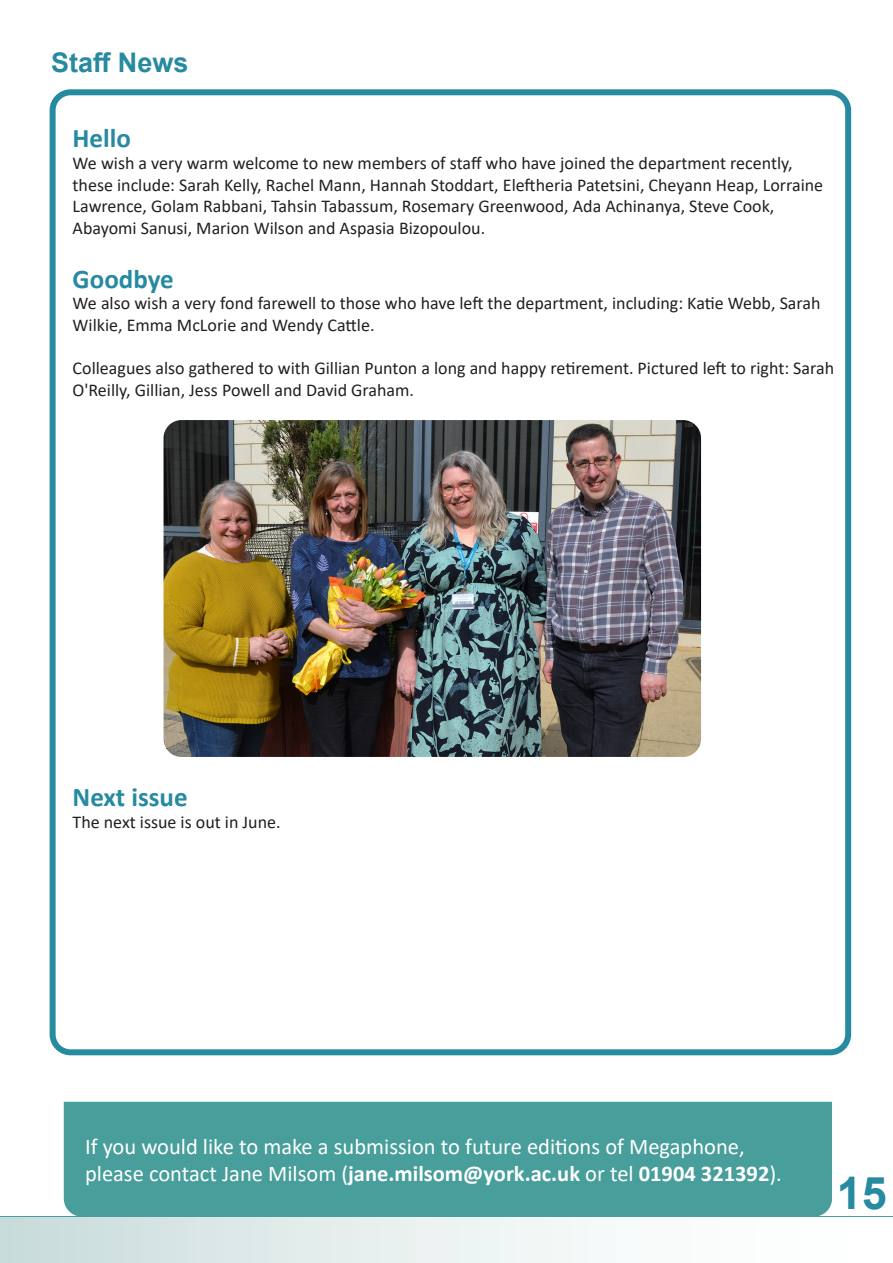
<style>
.page{position:relative;width:893px;height:1263px;background:#fff}
.page>*{position:absolute;margin:0;border:0;box-sizing:border-box;transform-origin:0 0}
.t1{font:700 45px "Arial";color:#268aa1}
.t2{font:700 27px "Calibri";color:#268aa1}
.Section_Headers{font:700 27px "Arial";color:#268aa1}
.Contact_Footer{font:22.5px/27px "Calibri";color:#fff}
.t3{font:18px/21.6px "Calibri";color:#231f20}
.s1{font-weight:700}
</style>
<div class="page">
<div style="left:0;top:1216px;width:893px;height:5px;background:#479e9a"></div>
<div style="left:0;top:1217px;width:893px;height:46px;background:linear-gradient(to right,#ccdedd,#fff)"></div>
<div style="left:50px;top:89px;width:801px;height:966px;border:6px solid #268aa1;border-radius:18px"></div>
<div style="left:64px;top:1102px;width:768px;height:114px;background:#479e9a"></div>
<img style="left:164px;top:420px;width:537px;height:337px">
<p class="Section_Headers" style="left:51px;top:43px;width:139px">Staff News</p>
<p class="t2" style="left:73px;top:119px;width:60px">Hello</p>
<p class="t3" style="left:73px;top:152px;width:752px">We wish a very warm welcome to new members of staff who have joined the department recently, these include: Sarah Kelly, Rachel Mann, Hannah Stoddart, Eleftheria Patetsini, Cheyann Heap, Lorraine Lawrence, Golam Rabbani, Tahsin Tabassum, Rosemary Greenwood, Ada Achinanya, Steve Cook, Abayomi Sanusi, Marion Wilson and Aspasia Bizopoulou.</p>
<p class="t2" style="left:73px;top:260px;width:103px">Goodbye</p>
<p class="t3" style="left:73px;top:292px;width:749px">We also wish a very fond farewell to those who have left the department, including: Katie Webb, Sarah<br>Wilkie, Emma McLorie and Wendy Cattle.</p>
<p class="t3" style="left:73px;top:357px;width:763px">Colleagues also gathered to with Gillian Punton a long and happy retirement. Pictured left to right: Sarah<br>O'Reilly, Gillian, Jess Powell and David Graham.</p>
<p class="t2" style="left:73px;top:778px;width:117px">Next issue</p>
<p class="t3" style="left:73px;top:811px;width:210px">The next issue is out in June.</p>
<p class="Contact_Footer" style="left:85px;top:1132px;width:698px">If you would like to make a submission to future editions of Megaphone, please contact Jane Milsom (<span class="s1">jane.milsom@york.ac.uk</span> or tel <span class="s1">01904 321392</span>).</p>
<h1 class="t1" style="left:837px;top:1162px;width:52px">15</h1>
</div>
